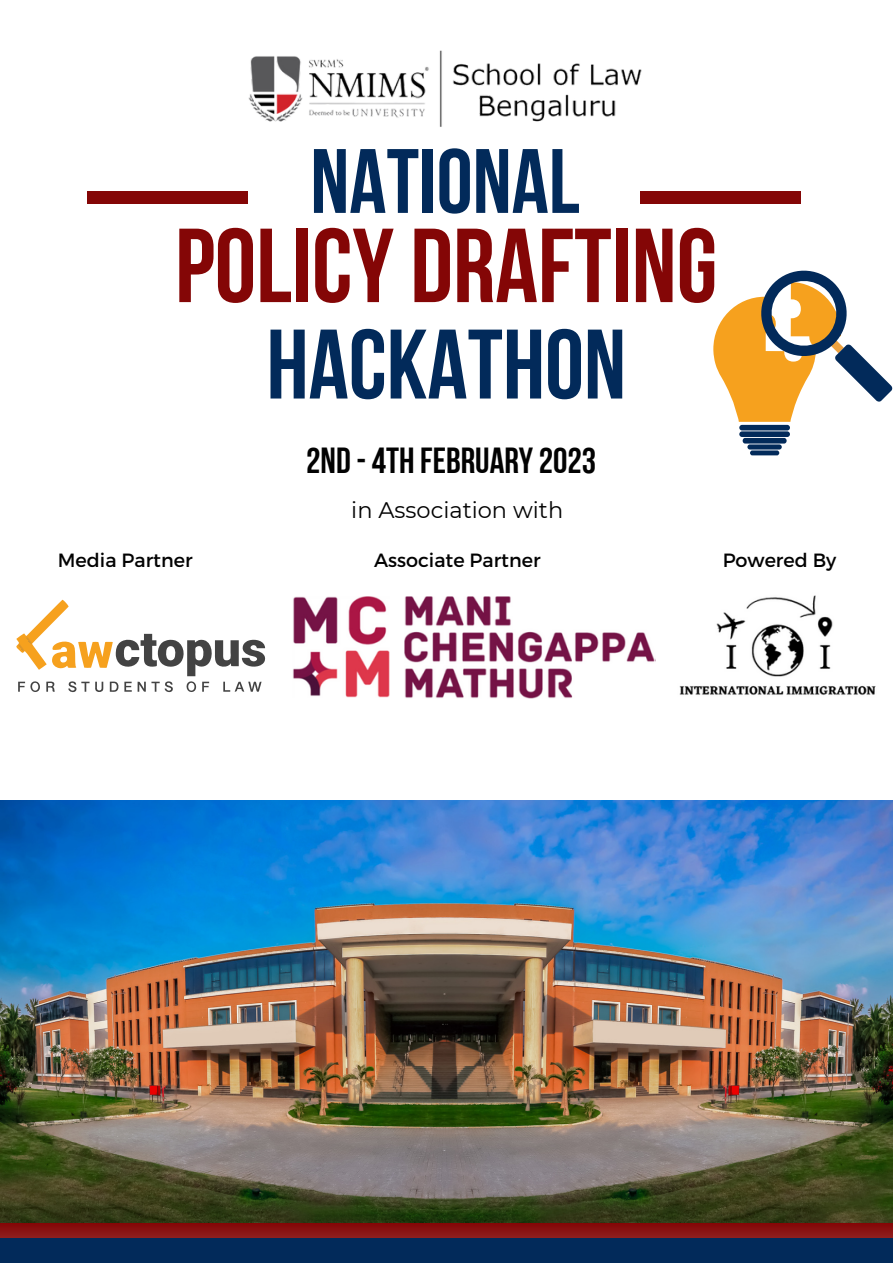
<style>
.page{position:relative;width:893px;height:1264px;background:#fff}
.page>*{position:absolute;margin:0;border:0;box-sizing:border-box;transform-origin:0 0}
.t1{font:104.85px "Bebas Neue Cyrillic";color:#840606}
.t2{font:98.4px "Bebas Neue Cyrillic";color:#022a5a}
.t3{font:91.2px "Bebas Neue Cyrillic";color:#022a5a}
.t4{font:36.15px "Bebas Neue Cyrillic";color:#020202}
.t5{font:22.5px "Montserrat";color:#020202}
.t6{font:19.2px "Montserrat";color:#020202}
</style>
<div class="page">
<div style="left:87px;top:191px;width:161px;height:13px;background:#840606"></div>
<div style="left:640px;top:191px;width:161px;height:13px;background:#840606"></div>
<div style="left:0;top:1223px;width:892px;height:32px;background:#8a1212"></div>
<div style="left:0;top:1237px;width:892px;height:25px;background:#022a5a"></div>
<svg style="left:713px;top:270px;width:179px;height:185px"></svg>
<img style="left:248px;top:50px;width:394px;height:77px">
<svg style="left:16px;top:599px;width:250px;height:94px"></svg>
<img style="left:0;top:800px;width:892px;height:422px">
<img style="left:679px;top:595px;width:197px;height:100px">
<img style="left:293px;top:596px;width:96px;height:101px">
<img style="left:404px;top:596px;width:251px;height:102px">
<p class="t3" style="left:310px;top:144px;width:271px">NATIONAL</p>
<p class="t1" style="left:175px;top:223px;width:544px">POLICY DRAFTING</p>
<p class="t2" style="left:266px;top:325px;width:361px">HACKATHON</p>
<p class="t4" style="left:306px;top:446px;width:291px">2ND -4TH FEBRUARY2023</p>
<p class="t5" style="left:351px;top:496px;width:213px">in Association with</p>
<p class="t6" style="left:58px;top:547px;width:136px">Media Partner</p>
<p class="t6" style="left:722px;top:547px;width:115px">Powered By</p>
<p class="t6" style="left:374px;top:547px;width:168px">Associate Partner</p>
</div>
